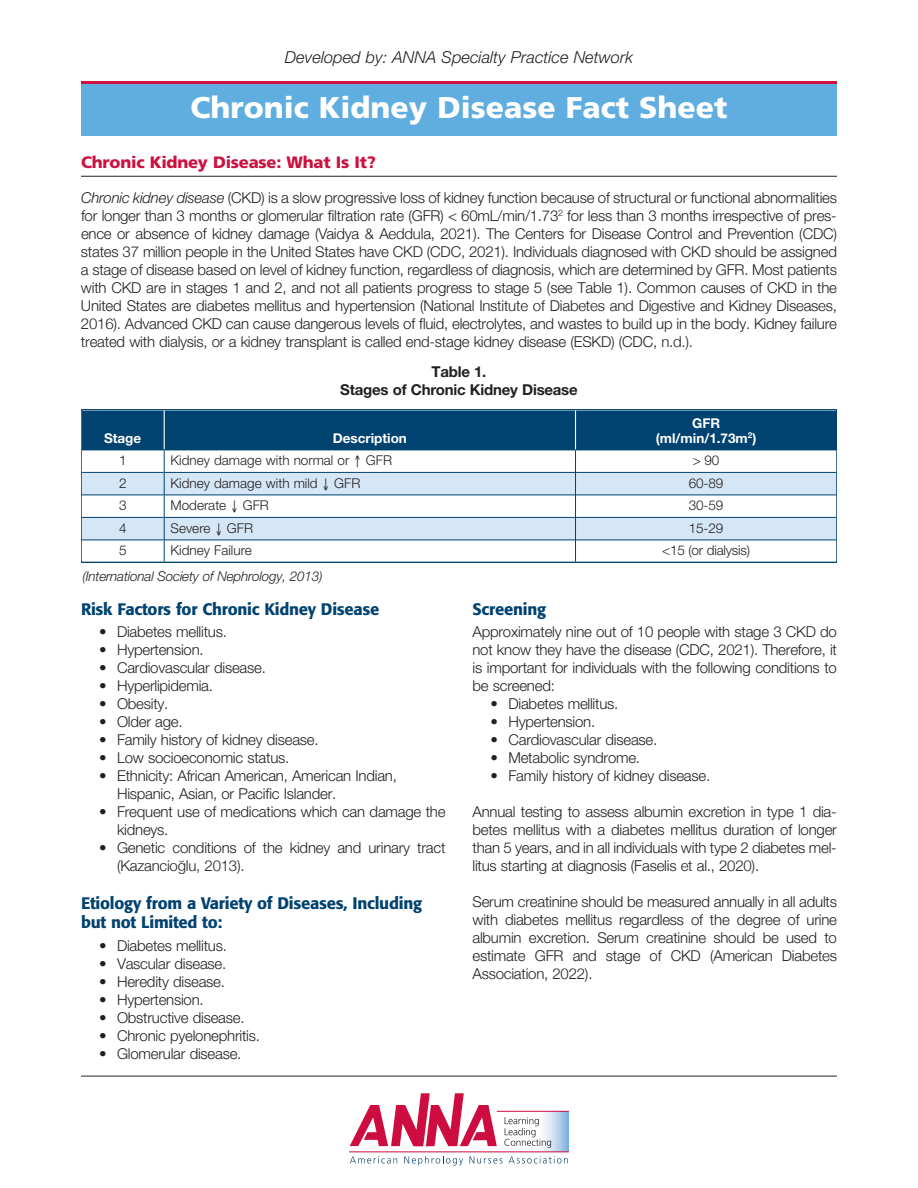
<style>
.page{position:relative;width:918px;height:1188px;background:#fff}
.page>*{position:absolute;margin:0;border:0;box-sizing:border-box;transform-origin:0 0}
.t1{font:900 30px "Frutiger";color:#fff}
.t2{font:500 16.5px/19.5px "Formata";letter-spacing:-.015em;color:#004270}
.t3{font:italic 300 16.5px "Helvetica Neue LT Std";color:#231f20}
.t4{font:900 16.5px "Frutiger";letter-spacing:-.015em;color:#cd1141}
.t5{font:300 15px/18px "Helvetica Neue LT Std";letter-spacing:-.015em;color:#231f20;text-align:justify}
.t6{font:300 15px "Helvetica Neue";letter-spacing:-.015em;color:#231f20}
.t7{font:700 15px/18px "Helvetica Neue LT Std";letter-spacing:-.015em;color:#231f20;text-align:center}
.t8{font:300 13.5px "Helvetica Neue LT Std";color:#231f20}
.t9{font:italic 300 13.5px "Helvetica Neue LT Std";letter-spacing:-.015em;color:#231f20}
.t10{font:700 13.5px/15px "Helvetica Neue LT Std";color:#fff;text-align:center}
.s1{font-style:italic}
.s2{font-family:"Helvetica Neue"}
.s3{font-family:"Helvetica Neue LT Std"}
</style>
<div class="page">
<hr style="left:81px;top:176px;width:756px;height:1px;background:#231f20">
<svg style="left:350px;top:1093px;width:147px;height:53px"></svg>
<svg style="left:350px;top:1156px;width:47px;height:8px"></svg>
<svg style="left:404px;top:1156px;width:59px;height:10px"></svg>
<svg style="left:470px;top:1156px;width:33px;height:8px"></svg>
<svg style="left:509px;top:1156px;width:59px;height:8px"></svg>
<img style="left:534px;top:1112px;width:35px;height:40px">
<svg style="left:504px;top:1117px;width:47px;height:31px"></svg>
<hr style="left:349px;top:1152px;width:220px;height:1px;background:#cd0d40">
<hr style="left:497px;top:1111px;width:72px;height:1px;background:#cd0d40">
<hr style="left:81px;top:1076px;width:756px;height:1px;background:#231f20">
<div style="left:81px;top:84px;width:756px;height:51px;background:#60aee0"></div>
<hr style="left:81px;top:81px;width:756px;height:3px;background:#cd1141">
<div style="left:82px;top:411px;width:82px;height:39px;background:#004270"></div>
<div style="left:165px;top:411px;width:410px;height:39px;background:#004270"></div>
<div style="left:576px;top:411px;width:260px;height:39px;background:#004270"></div>
<div style="left:82px;top:473px;width:82px;height:22px;background:#d5e7f6"></div>
<div style="left:165px;top:473px;width:410px;height:22px;background:#d5e7f6"></div>
<div style="left:576px;top:473px;width:260px;height:22px;background:#d5e7f6"></div>
<div style="left:82px;top:518px;width:82px;height:22px;background:#d5e7f6"></div>
<div style="left:165px;top:518px;width:410px;height:22px;background:#d5e7f6"></div>
<div style="left:576px;top:518px;width:260px;height:22px;background:#d5e7f6"></div>
<div style="left:81px;top:410px;width:756px;height:152px;border:2px solid #004270"></div>
<hr style="left:164px;top:411px;width:1px;height:39px;background:#fff">
<hr style="left:164px;top:450px;width:1px;height:112px;background:#004270">
<hr style="left:575px;top:411px;width:1px;height:39px;background:#fff">
<hr style="left:575px;top:450px;width:1px;height:112px;background:#004270">
<hr style="left:82px;top:450px;width:754px;height:1px;background:#004270">
<hr style="left:82px;top:472px;width:82px;height:1px;background:#004270">
<hr style="left:165px;top:472px;width:410px;height:1px;background:#004270">
<hr style="left:576px;top:472px;width:260px;height:1px;background:#004270">
<hr style="left:82px;top:495px;width:82px;height:1px;background:#004270">
<hr style="left:165px;top:495px;width:410px;height:1px;background:#004270">
<hr style="left:576px;top:495px;width:260px;height:1px;background:#004270">
<hr style="left:82px;top:517px;width:82px;height:1px;background:#004270">
<hr style="left:165px;top:517px;width:410px;height:1px;background:#004270">
<hr style="left:576px;top:517px;width:260px;height:1px;background:#004270">
<hr style="left:82px;top:540px;width:82px;height:1px;background:#004270">
<hr style="left:165px;top:540px;width:410px;height:1px;background:#004270">
<hr style="left:576px;top:540px;width:260px;height:1px;background:#004270">
<p class="t3" style="left:285px;top:51px;width:350px">Developed by: ANNA Specialty Practice Network</p>
<h1 class="t1" style="left:190px;top:95px;width:539px">Chronic Kidney Disease Fact Sheet</h1>
<p class="t4" style="left:81px;top:156px;width:296px">Chronic Kidney Disease: What Is It?</p>
<p class="t5" style="left:81px;top:190px;width:758px"><span class="s1">Chronic kidney disease</span> (CKD) is a slow progressive loss of kidney function because of structural or functional abnormalities for longer than 3 months or glomerular filtration rate (GFR) &lt; 60mL/min/1.73<sup>2</sup> for less than 3 months irrespective of pres&shy;ence or absence of kidney damage <span class="s2">(Vaidya &amp; Aeddula, 2021)</span>. The Centers for Disease Control and Prevention (CDC) states 37 million people in the United States have CKD (CDC, 2021). Individuals diagnosed with CKD should be assigned a stage of disease based on level of kidney function, regardless of diagnosis, which are determined by GFR. Most patients with CKD are in stages 1 and 2, and not all patients progress to stage 5 (see Table 1). Common causes of CKD in the</p>
<p class="t6" style="left:81px;top:296px;width:758px"><span class="s3">United States are diabetes mellitus and hypertension</span> (National Institute of Diabetes and Digestive and Kidney Diseases,</p>
<p class="t5" style="left:81px;top:316px;width:758px"><span class="s2">2016)</span>. Advanced CKD can cause dangerous levels of fluid, electrolytes, and wastes to build up in the body. Kidney failure treated with dialysis, or a kidney transplant is called end-stage kidney disease (ESKD) <span class="s2">(CDC, n.d.)</span>.</p>
<p class="t7" style="left:340px;top:365px;width:239px">Table 1.<br>Stages of Chronic Kidney Disease</p>
<p class="t10" style="left:104px;top:432px;width:39px">Stage</p>
<p class="t10" style="left:333px;top:432px;width:76px">Description</p>
<p class="t10" style="left:656px;top:417px;width:102px">GFR (ml/min/1.73m<sup>2</sup>)</p>
<p class="t8" style="left:119px;top:456px;width:9px">1</p>
<p class="t8" style="left:171px;top:456px;width:223px">Kidney damage with normal or ↑ GFR</p>
<p class="t8" style="left:693px;top:456px;width:28px">&gt; 90</p>
<p class="t8" style="left:119px;top:478px;width:9px">2</p>
<p class="t8" style="left:171px;top:478px;width:191px">Kidney damage with mild ↓ GFR</p>
<p class="t8" style="left:689px;top:478px;width:36px">60-89</p>
<p class="t8" style="left:119px;top:501px;width:9px">3</p>
<p class="t8" style="left:171px;top:501px;width:100px">Moderate ↓ GFR</p>
<p class="t8" style="left:689px;top:501px;width:36px">30-59</p>
<p class="t8" style="left:119px;top:523px;width:9px">4</p>
<p class="t8" style="left:171px;top:523px;width:84px">Severe ↓ GFR</p>
<p class="t8" style="left:689px;top:523px;width:36px">15-29</p>
<p class="t8" style="left:119px;top:546px;width:9px">5</p>
<p class="t8" style="left:171px;top:546px;width:83px">Kidney Failure</p>
<p class="t8" style="left:662px;top:546px;width:89px">&lt;15 (or dialysis)</p>
<p class="t9" style="left:83px;top:571px;width:242px">(International Society of Nephrology, 2013)</p>
<p class="t2" style="left:81px;top:601px;width:300px">Risk Factors for Chronic Kidney Disease</p>
<p class="t5" style="left:99px;top:625px;width:129px">• Diabetes mellitus.</p>
<p class="t5" style="left:99px;top:643px;width:106px">• Hypertension.</p>
<p class="t5" style="left:99px;top:661px;width:168px">• Cardiovascular disease.</p>
<p class="t5" style="left:99px;top:679px;width:116px">• Hyperlipidemia.</p>
<p class="t5" style="left:99px;top:697px;width:71px">• Obesity.</p>
<p class="t5" style="left:99px;top:715px;width:85px">• Older age.</p>
<p class="t5" style="left:99px;top:733px;width:221px">• Family history of kidney disease.</p>
<p class="t5" style="left:99px;top:751px;width:192px">• Low socioeconomic status.</p>
<p class="t5" style="left:117px;top:769px;width:281px;text-indent:-18px">• Ethnicity: African American, American Indian,<br>Hispanic, Asian, or Pacific Islander.</p>
<p class="t5" style="left:117px;top:805px;width:330px;text-indent:-18px">• Frequent use of medications which can damage the kidneys.</p>
<p class="t5" style="left:99px;top:841px;width:348px">• Genetic conditions of the kidney and urinary tract</p>
<p class="t6" style="left:117px;top:857px;width:129px">(Kazancioğlu, 2013)<span class="s3">.</span></p>
<p class="t2" style="left:81px;top:895px;width:342px">Etiology from a Variety of Diseases, Including but not Limited to:</p>
<p class="t5" style="left:99px;top:938px;width:129px">• Diabetes mellitus.</p>
<p class="t5" style="left:99px;top:956px;width:129px">• Vascular disease.</p>
<p class="t5" style="left:99px;top:974px;width:127px">• Heredity disease.</p>
<p class="t5" style="left:99px;top:992px;width:106px">• Hypertension.</p>
<p class="t5" style="left:99px;top:1010px;width:147px">• Obstructive disease.</p>
<p class="t5" style="left:99px;top:1028px;width:162px">• Chronic pyelonephritis.</p>
<p class="t5" style="left:99px;top:1046px;width:144px">• Glomerular disease.</p>
<p class="t2" style="left:472px;top:601px;width:75px">Screening</p>
<p class="t5" style="left:472px;top:625px;width:366px">Approximately nine out of 10 people with stage 3 CKD do not know they have the disease <span class="s2">(CDC, 2021)</span>. Therefore, it is important for individuals with the following conditions to be screened:</p>
<p class="t5" style="left:491px;top:697px;width:129px">• Diabetes mellitus.</p>
<p class="t5" style="left:491px;top:715px;width:106px">• Hypertension.</p>
<p class="t5" style="left:491px;top:733px;width:168px">• Cardiovascular disease.</p>
<p class="t5" style="left:491px;top:751px;width:151px">• Metabolic syndrome.</p>
<p class="t5" style="left:491px;top:769px;width:221px">• Family history of kidney disease.</p>
<p class="t5" style="left:473px;top:805px;width:366px">Annual testing to assess albumin excretion in type 1 dia&shy;betes mellitus with a diabetes mellitus duration of longer than 5 years, and in all individuals with type 2 diabetes mel&shy;litus starting at diagnosis <span class="s2">(Faselis et al., 2020)</span>.</p>
<p class="t5" style="left:473px;top:895px;width:366px">Serum creatinine should be measured annually in all adults with diabetes mellitus regardless of the degree of urine albumin excretion. Serum creatinine should be used to estimate GFR and stage of CKD <span class="s2">(American Diabetes</span></p>
<p class="t6" style="left:473px;top:965px;width:122px">Association, 2022)<span class="s3">.</span></p>
</div>
